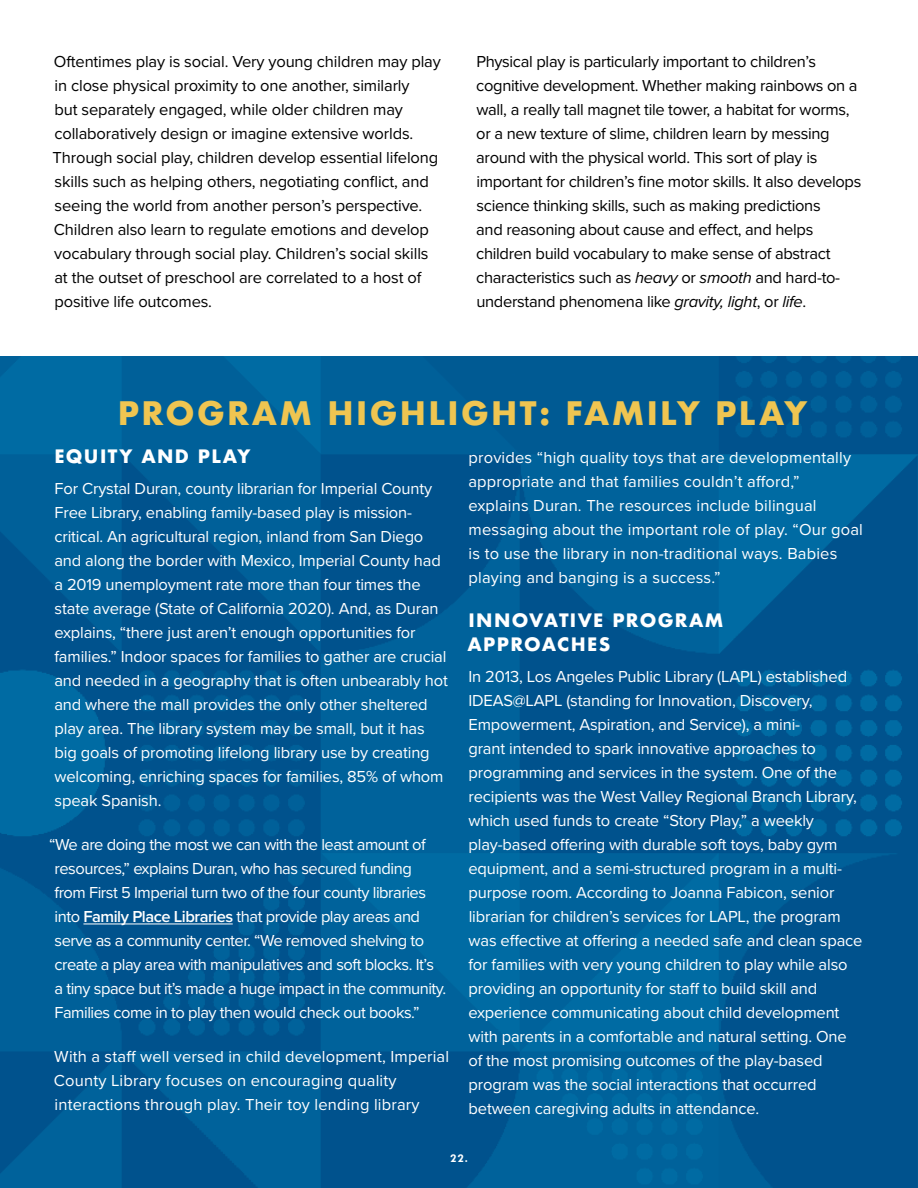
<style>
.page{position:relative;width:918px;height:1188px;background:#fff}
.page>*{position:absolute;margin:0;border:0;box-sizing:border-box;transform-origin:0 0}
.H3b{font:700 31.5px "Futura";letter-spacing:.075em;color:#efc551}
.t1{font:700 18px/24px "Futura";letter-spacing:.075em;color:#fff}
.Body{font:16.5px/24px "Proxima Nova";letter-spacing:-.01em;color:#fff}
.Body-2{font:16.5px/24px "Proxima Nova";letter-spacing:-.01em;color:#000}
.Body-3{font:16.5px/24px "Proxima Nova";letter-spacing:.01em;color:#fff}
.Body-4{font:16.5px/24px "Proxima Nova";letter-spacing:-.03em;color:#fff}
.t2{font:700 12px "Tw Cen";color:#fff}
.s1{font-style:italic}
.s2{font-weight:600}
</style>
<div class="page">
<img style="left:0;top:356px;width:918px;height:832px">
<hr style="left:83px;top:924px;width:150px;height:1px;background:#fff">
<p class="Body-2" style="left:53px;top:50px;width:390px">Oftentimes play is social. Very young children may play in close physical proximity to one another, similarly<br>but separately engaged, while older children may collaboratively design or imagine extensive worlds.<br>Through social play, children develop essential lifelong skills such as helping others, negotiating conflict, and seeing the world from another person’s perspective.<br>Children also learn to regulate emotions and develop vocabulary through social play. Children’s social skills at the outset of preschool are correlated to a host of positive life outcomes.</p>
<p class="Body-2" style="left:476px;top:50px;width:387px">Physical play is particularly important to children’s cognitive development. Whether making rainbows on a wall, a really tall magnet tile tower, a habitat for worms, or a new texture of slime, children learn by messing around with the physical world. This sort of play is important for children’s fine motor skills. It also develops science thinking skills, such as making predictions<br>and reasoning about cause and effect, and helps children build vocabulary to make sense of abstract characteristics such as <span class="s1">heavy</span> or <span class="s1">smooth</span> and hard-to&shy;understand phenomena like <span class="s1">gravity, light</span>, or <span class="s1">life</span>.</p>
<h3 class="H3b" style="left:118px;top:391px;width:691px">PROGRAM HIGHLIGHT: FAMILY PLAY</h3>
<h3 class="t1" style="left:54px;top:444px;width:198px">EQUITY AND PLAY</h3>
<p class="Body" style="left:54px;top:476px;width:395px">For Crystal Duran, county librarian for Imperial County Free Library, enabling family-based play is mission&shy;critical. An agricultural region, inland from San Diego and along the border with Mexico, Imperial County had a 2019 unemployment rate more than four times the state average (State of California 2020). And, as Duran explains, “there just aren’t enough opportunities for families.” Indoor spaces for families to gather are crucial and needed in a geography that is often unbearably hot and where the mall provides the only other sheltered play area. The library system may be small, but it has big goals of promoting lifelong library use by creating welcoming, enriching spaces for families, 85% of whom speak Spanish.</p>
<p class="Body-4" style="left:54px;top:833px;width:394px;text-indent:-5px">“We are doing the most we can with the least amount of resources,” explains Duran, who has secured funding from First 5 Imperial turn two of the four county libraries into <span class="s2">Family Place Libraries</span> that provide play areas and serve as a community center. “We removed shelving to create a play area with manipulatives and soft blocks. It’s a tiny space but it’s made a huge impact in the community.<br>Families come in to play then would check out books.”</p>
<p class="Body-3" style="left:54px;top:1045px;width:397px">With a staff well versed in child development, Imperial<br>County Library focuses on encouraging quality interactions through play. Their toy lending library</p>
<p class="Body-3" style="left:468px;top:446px;width:396px">provides “high quality toys that are developmentally appropriate and that families couldn’t afford,” explains Duran. The resources include bilingual messaging about the important role of play. “Our goal is to use the library in non-traditional ways. Babies playing and banging is a success.”</p>
<h3 class="t1" style="left:468px;top:608px;width:257px">INNOVATIVE PROGRAM<br>APPROACHES</h3>
<p class="Body" style="left:468px;top:665px;width:396px">In 2013, Los Angeles Public Library (LAPL) established IDEAS@LAPL (standing for Innovation, Discovery, Empowerment, Aspiration, and Service), a mini-<br>grant intended to spark innovative approaches to programming and services in the system. One of the recipients was the West Valley Regional Branch Library, which used funds to create “Story Play,” a weekly play-based offering with durable soft toys, baby gym equipment, and a semi-structured program in a multi&shy;purpose room. According to Joanna Fabicon, senior librarian for children’s services for LAPL, the program was effective at offering a needed safe and clean space for families with very young children to play while also providing an opportunity for staff to build skill and experience communicating about child development with parents in a comfortable and natural setting. One of the most promising outcomes of the play-based program was the social interactions that occurred between caregiving adults in attendance.</p>
<p class="t2" style="left:450px;top:1151px;width:19px">22.</p>
</div>
